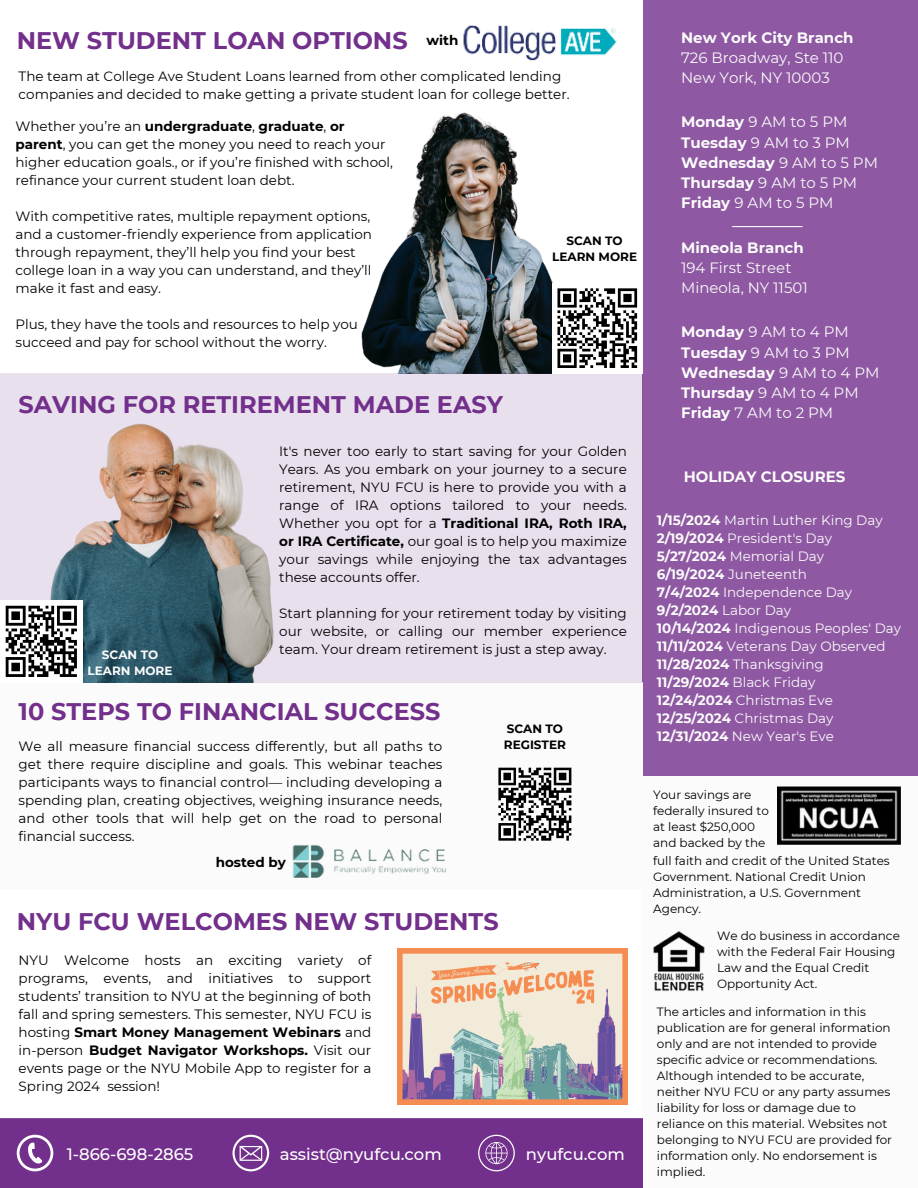
<style>
.page{position:relative;width:918px;height:1188px;background:#fff}
.page>*{position:absolute;margin:0;border:0;box-sizing:border-box;transform-origin:0 0}
.t1{font:700 24px "Montserrat";color:#722f8b}
.t2{font:500 16.5px "Montserrat";color:#fff}
.t3{font:15px "Montserrat";color:#fbfbfb}
.t4{font:700 15px "Montserrat";color:#fbfbfb}
.t5{font:13.5px/18px "Montserrat";color:#000}
.t6{font:13.5px "Montserrat";color:#fbfbfb}
.t7{font:700 13.5px "Montserrat";color:#fbfbfb}
.t8{font:700 13.5px "Montserrat";color:#000}
.t9{font:12px/16px "Montserrat";color:#000}
.t10{font:700 12px/16px "Montserrat";color:#000}
.t11{font:700 12px "Montserrat";color:#fbfbfb}
.s1{font-weight:700}
.s2{font-weight:400}
</style>
<div class="page">
<div style="left:643px;top:776px;width:275px;height:412px;background:#fbfbfb"></div>
<div style="left:643px;top:0;width:275px;height:776px;background:#8e58a2"></div>
<div style="left:0;top:1118px;width:643px;height:70px;background:#722f8b"></div>
<div style="left:0;top:683px;width:643px;height:206px;background:#fbfbfb"></div>
<svg style="left:17px;top:1135px;width:36px;height:36px"></svg>
<svg style="left:232px;top:1135px;width:37px;height:36px"></svg>
<svg style="left:478px;top:1135px;width:37px;height:36px"></svg>
<hr style="left:732px;top:226px;width:71px;height:1px;background:#fbfbfb">
<svg style="left:498px;top:767px;width:74px;height:74px"></svg>
<img style="left:292px;top:844px;width:154px;height:34px">
<img style="left:361px;top:112px;width:192px;height:261px">
<div style="left:0;top:373px;width:643px;height:310px;background:#e9e0ed"></div>
<img style="left:463px;top:25px;width:154px;height:36px">
<div style="left:552px;top:283px;width:91px;height:90px;background:#fff"></div>
<svg style="left:557px;top:288px;width:81px;height:80px"></svg>
<img style="left:778px;top:787px;width:122px;height:57px">
<img style="left:653px;top:931px;width:52px;height:60px">
<img style="left:50px;top:423px;width:224px;height:259px">
<div style="left:0;top:600px;width:83px;height:83px;background:#fff"></div>
<svg style="left:6px;top:606px;width:71px;height:71px"></svg>
<hr style="left:60px;top:674px;width:17px;height:3px;background:#000">
<img style="left:398px;top:949px;width:229px;height:155px">
<p class="t1" style="left:17px;top:25px;width:392px">NEW STUDENT LOAN OPTIONS</p>
<p class="t8" style="left:426px;top:32px;width:33px">with</p>
<p class="t5" style="left:19px;top:67px;width:553px">The team at College Ave Student Loans learned from other complicated lending companies and decided to make getting a private student loan for college better.</p>
<p class="t5" style="left:15px;top:117px;width:379px">Whether you’re an <span class="s1">undergraduate</span>, <span class="s1">graduate</span>, <span class="s1">or parent</span>, you can get the money you need to reach your higher education goals., or if you’re finished with school, refinance your current student loan debt.</p>
<p class="t5" style="left:15px;top:207px;width:358px">With competitive rates, multiple repayment options, and a customer-friendly experience from application through repayment, they’ll help you find your best college loan in a way you can understand, and they’ll make it fast and easy.</p>
<p class="t5" style="left:15px;top:315px;width:344px">Plus, they have the tools and resources to help you succeed and pay for school without the worry.</p>
<p class="t1" style="left:19px;top:390px;width:486px">SAVING FOR RETIREMENT MADE EASY</p>
<p class="t10" style="left:566px;top:233px;width:58px">SCAN TO</p>
<p class="t10" style="left:552px;top:249px;width:86px">LEARN MORE</p>
<p class="t11" style="left:102px;top:647px;width:58px">SCAN TO</p>
<p class="t11" style="left:88px;top:663px;width:86px">LEARN MORE</p>
<p class="t5" style="left:279px;top:442px;width:349px;text-align:justify">It's never too early to start saving for your Golden Years. As you embark on your journey to a secure retirement, NYU FCU is here to provide you with a range of IRA options tailored to your needs.<br>Whether you opt for a <span class="s1">Traditional IRA, Roth IRA, or IRA Certificate,</span> our goal is to help you maximize your savings while enjoying the tax advantages these accounts offer.</p>
<p class="t5" style="left:279px;top:604px;width:349px;text-align:justify">Start planning for your retirement today by visiting our website, or calling our member experience team. Your dream retirement is just a step away.</p>
<p class="t1" style="left:19px;top:697px;width:423px">10 STEPS TO FINANCIAL SUCCESS</p>
<p class="t5" style="left:19px;top:738px;width:425px;text-align:justify">We all measure financial success differently, but all paths to get there require discipline and goals. This webinar teaches participants ways to financial control— including developing a spending plan, creating objectives, weighing insurance needs, and other tools that will help get on the road to personal financial success.</p>
<p class="t8" style="left:216px;top:853px;width:72px">hosted by</p>
<p class="t10" style="left:504px;top:721px;width:64px">SCAN TO<br>REGISTER</p>
<p class="t1" style="left:17px;top:907px;width:484px">NYU FCU WELCOMES NEW STUDENTS</p>
<p class="t5" style="left:19px;top:952px;width:354px;text-align:justify">NYU Welcome hosts an exciting variety of programs, events, and initiatives to support students’ transition to NYU at the beginning of both fall and spring semesters. This semester, NYU FCU is hosting <span class="s1">Smart Money Management Webinars</span> and in-person <span class="s1">Budget Navigator Workshops.</span> Visit our events page or the NYU Mobile App to register for a Spring 2024 session!</p>
<p class="t2" style="left:67px;top:1144px;width:128px">1-866-698-2865</p>
<p class="t2" style="left:280px;top:1144px;width:163px">assist@nyufcu.com</p>
<p class="t2" style="left:526px;top:1144px;width:100px">nyufcu.com</p>
<p class="t4" style="left:681px;top:28px;width:174px">New York City Branch</p>
<p class="t3" style="left:681px;top:49px;width:164px">726 Broadway, Ste 110</p>
<p class="t3" style="left:681px;top:69px;width:150px">New York, NY 10003</p>
<p class="t3" style="left:681px;top:113px;width:168px"><span class="s1">Monday</span> 9 AM to 5 PM</p>
<p class="t3" style="left:681px;top:133px;width:170px"><span class="s1">Tuesday</span> 9 AM to 3 PM</p>
<p class="t4" style="left:681px;top:153px;width:198px">Wednesday <span class="s2">9 AM to 5 PM</span></p>
<p class="t4" style="left:681px;top:174px;width:178px">Thursday <span class="s2">9 AM to 5 PM</span></p>
<p class="t3" style="left:681px;top:194px;width:154px"><span class="s1">Friday</span> 9 AM to 5 PM</p>
<p class="t4" style="left:681px;top:238px;width:124px">Mineola Branch</p>
<p class="t3" style="left:681px;top:258px;width:112px">194 First Street</p>
<p class="t3" style="left:681px;top:279px;width:128px">Mineola, NY 11501</p>
<p class="t3" style="left:681px;top:323px;width:169px"><span class="s1">Monday</span> 9 AM to 4 PM</p>
<p class="t3" style="left:681px;top:343px;width:170px"><span class="s1">Tuesday</span> 9 AM to 3 PM</p>
<p class="t4" style="left:681px;top:363px;width:200px">Wednesday <span class="s2">9 AM to 4 PM</span></p>
<p class="t4" style="left:681px;top:384px;width:179px">Thursday <span class="s2">9 AM to 4 PM</span></p>
<p class="t3" style="left:681px;top:404px;width:154px"><span class="s1">Friday</span> 7 AM to 2 PM</p>
<p class="t4" style="left:684px;top:468px;width:163px">HOLIDAY CLOSURES</p>
<p class="t6" style="left:657px;top:512px;width:227px"><span class="s1">1/15/2024</span> Martin Luther King Day</p>
<p class="t6" style="left:657px;top:530px;width:177px"><span class="s1">2/19/2024</span> President's Day</p>
<p class="t6" style="left:657px;top:548px;width:169px"><span class="s1">5/27/2024</span> Memorial Day</p>
<p class="t6" style="left:657px;top:566px;width:151px"><span class="s1">6/19/2024</span> Juneteenth</p>
<p class="t6" style="left:657px;top:584px;width:197px"><span class="s1">7/4/2024</span> Independence Day</p>
<p class="t7" style="left:657px;top:602px;width:136px">9/2/2024 <span class="s2">Labor Day</span></p>
<p class="t6" style="left:657px;top:620px;width:246px"><span class="s1">10/14/2024</span> Indigenous Peoples' Day</p>
<p class="t6" style="left:657px;top:638px;width:230px"><span class="s1">11/11/2024</span> Veterans Day Observed</p>
<p class="t6" style="left:657px;top:656px;width:168px"><span class="s1">11/28/2024</span> Thanksgiving</p>
<p class="t6" style="left:657px;top:674px;width:160px"><span class="s1">11/29/2024</span> Black Friday</p>
<p class="t6" style="left:657px;top:692px;width:177px"><span class="s1">12/24/2024</span> Christmas Eve</p>
<p class="t6" style="left:657px;top:710px;width:178px"><span class="s1">12/25/2024</span> Christmas Day</p>
<p class="t6" style="left:657px;top:728px;width:179px"><span class="s1">12/31/2024</span> New Year's Eve</p>
<p class="t9" style="left:653px;top:787px;width:117px">Your savings are federally insured to at least $250,000 and backed by the</p>
<p class="t9" style="left:653px;top:853px;width:238px">full faith and credit of the United States<br>Government. National Credit Union<br>Administration, a U.S. Government<br>Agency.</p>
<p class="t9" style="left:717px;top:928px;width:184px">We do business in accordance with the Federal Fair Housing<br>Law and the Equal Credit<br>Opportunity Act.</p>
<p class="t9" style="left:657px;top:1003px;width:237px">The articles and information in this publication are for general information only and are not intended to provide specific advice or recommendations.<br>Although intended to be accurate, neither NYU FCU or any party assumes liability for loss or damage due to reliance on this material. Websites not belonging to NYU FCU are provided for information only. No endorsement is implied.</p>
</div>
